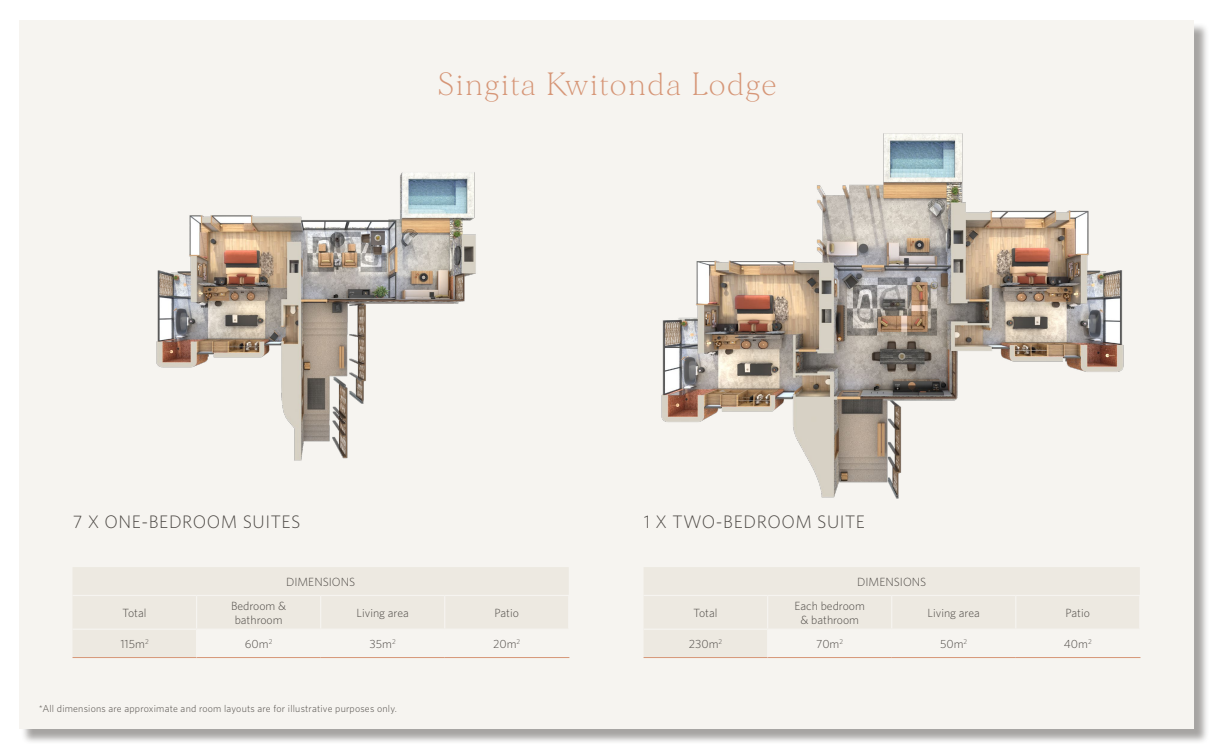
<style>
.page{position:relative;width:1213px;height:750px;background:#fff}
.page>*{position:absolute;margin:0;border:0;box-sizing:border-box;transform-origin:0 0}
.t1{font:200 30.62px "Morion";letter-spacing:.05em;color:#d69677}
.t2{font:300 18.12px "Whitney";letter-spacing:.03em;color:#4d4945}
.t3{font:300 11.88px/14.2px "Whitney";color:#4d4945;text-align:center}
.t4{font:300 10px "Whitney";letter-spacing:.02em;color:#4d4945}
</style>
<div class="page">
<div style="left:21px;top:23px;width:1188px;height:722px;background:#4d4945;opacity:.5"></div>
<div style="left:19px;top:21px;width:1174px;height:708px;background:#f6f4f0"></div>
<img style="left:156px;top:172px;width:320px;height:289px">
<div style="left:73px;top:567px;width:496px;height:28px;background:#ede9e1"></div>
<hr style="left:72px;top:657px;width:125px;height:1px;background:#d69677">
<hr style="left:197px;top:657px;width:124px;height:1px;background:#d69677">
<hr style="left:321px;top:657px;width:124px;height:1px;background:#d69677">
<svg style="left:73px;top:596px;width:495px;height:61px"></svg>
<hr style="left:445px;top:657px;width:124px;height:1px;background:#d69677">
<img style="left:661px;top:133px;width:463px;height:366px">
<div style="left:644px;top:567px;width:495px;height:28px;background:#ede9e1"></div>
<hr style="left:643px;top:657px;width:124px;height:1px;background:#d69677">
<hr style="left:767px;top:657px;width:124px;height:1px;background:#d69677">
<hr style="left:891px;top:657px;width:124px;height:1px;background:#d69677">
<svg style="left:644px;top:596px;width:495px;height:61px"></svg>
<hr style="left:1015px;top:657px;width:125px;height:1px;background:#d69677">
<h1 class="t1" style="left:438px;top:67px;width:340px">Singita Kwitonda Lodge</h1>
<h2 class="t2" style="left:73px;top:509px;width:229px">7 X ONE-BEDROOM SUITES</h2>
<p class="t3" style="left:286px;top:574px;width:71px">DIMENSIONS</p>
<h2 class="t2" style="left:644px;top:509px;width:223px">1 X TWO-BEDROOM SUITE</h2>
<p class="t3" style="left:857px;top:574px;width:71px">DIMENSIONS</p>
<p class="t3" style="left:123px;top:605px;width:25px">Total</p>
<p class="t3" style="left:231px;top:598px;width:57px">Bedroom &amp; bathroom</p>
<p class="t3" style="left:356px;top:605px;width:54px">Living area</p>
<p class="t3" style="left:494px;top:605px;width:26px">Patio</p>
<p class="t3" style="left:120px;top:637px;width:30px">115m<sup>2</sup></p>
<p class="t3" style="left:245px;top:637px;width:29px">60m<sup>2</sup></p>
<p class="t3" style="left:369px;top:637px;width:28px">35m<sup>2</sup></p>
<p class="t3" style="left:493px;top:637px;width:29px">20m<sup>2</sup></p>
<p class="t4" style="left:39px;top:702px;width:359px">*All dimensions are approximate and room layouts are for illustrative purposes only.</p>
<p class="t3" style="left:693px;top:605px;width:25px">Total</p>
<p class="t3" style="left:794px;top:598px;width:72px">Each bedroom &amp; bathroom</p>
<p class="t3" style="left:927px;top:605px;width:54px">Living area</p>
<p class="t3" style="left:1065px;top:605px;width:26px">Patio</p>
<p class="t3" style="left:689px;top:637px;width:35px">230m<sup>2</sup></p>
<p class="t3" style="left:816px;top:637px;width:28px">70m<sup>2</sup></p>
<p class="t3" style="left:940px;top:637px;width:29px">50m<sup>2</sup></p>
<p class="t3" style="left:1063px;top:637px;width:29px">40m<sup>2</sup></p>
</div>
